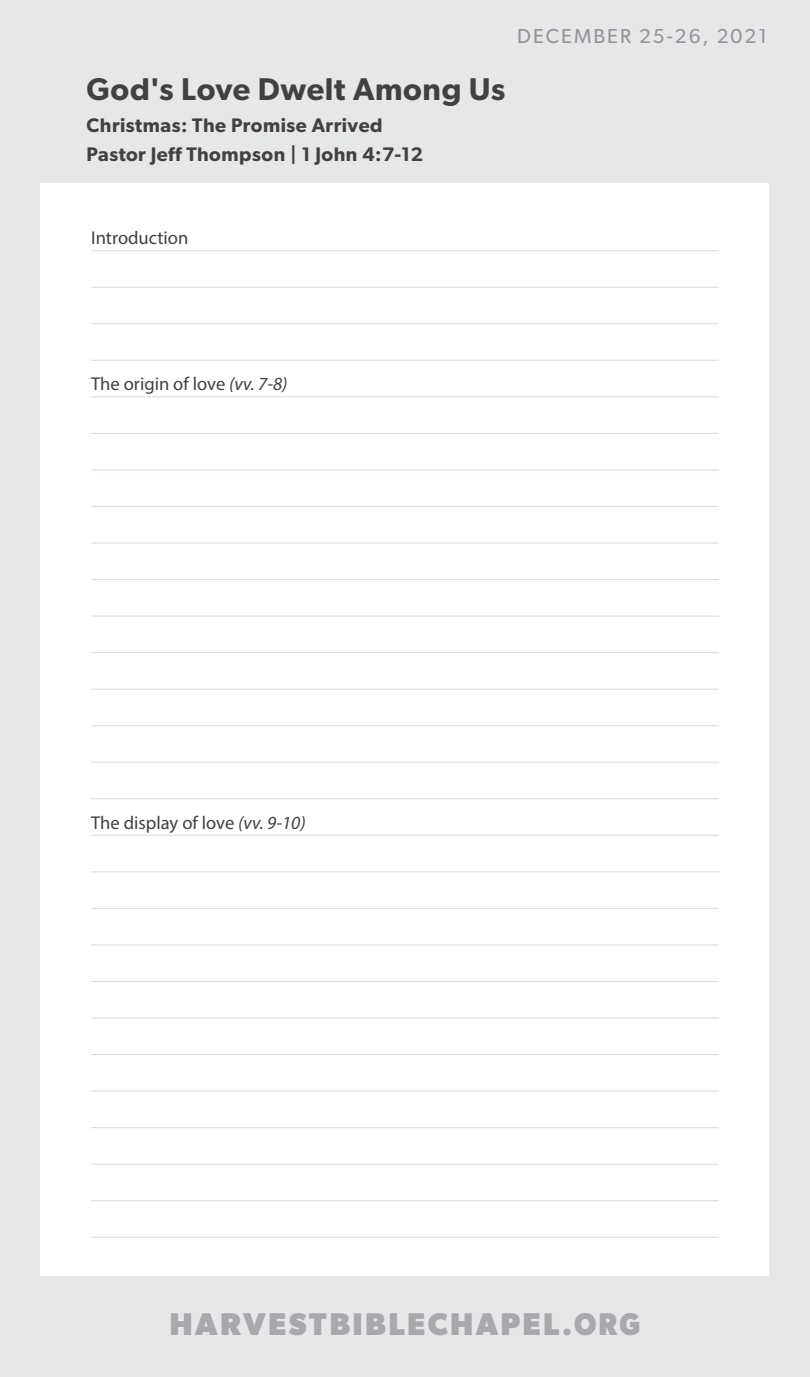
<style>
.page{position:relative;width:810px;height:1377px;background:#e6e7e8}
.page>*{position:absolute;margin:0;border:0;box-sizing:border-box;transform-origin:0 0}
.t1{font:700 31.5px "Gibson";letter-spacing:.075em;color:#a7a9ac}
.t2{font:600 31.5px "Gibson";letter-spacing:.02em;color:#414042}
.t3{font:20.25px "Gibson";letter-spacing:.1em;color:#939598}
.t4{font:600 19.8px/29.2px "Gibson";letter-spacing:.025em;color:#414042}
.t5{font:18.45px "Myriad Pro";color:#414042}
.s1{font-style:italic}
</style>
<div class="page">
<div style="left:40px;top:183px;width:730px;height:1093px;background:#fff"></div>
<hr style="left:91px;top:250px;width:628px;height:1px;background:#dcddde">
<hr style="left:91px;top:287px;width:628px;height:1px;background:#dcddde">
<hr style="left:91px;top:323px;width:628px;height:1px;background:#dcddde">
<hr style="left:91px;top:360px;width:628px;height:1px;background:#dcddde">
<hr style="left:91px;top:396px;width:628px;height:1px;background:#dcddde">
<hr style="left:91px;top:433px;width:628px;height:1px;background:#dcddde">
<hr style="left:91px;top:469px;width:628px;height:1px;background:#dcddde">
<hr style="left:91px;top:506px;width:628px;height:1px;background:#dcddde">
<hr style="left:91px;top:542px;width:628px;height:2px;background:#dcddde">
<hr style="left:91px;top:579px;width:628px;height:1px;background:#dcddde">
<hr style="left:91px;top:616px;width:628px;height:1px;background:#dcddde">
<hr style="left:91px;top:652px;width:628px;height:1px;background:#dcddde">
<hr style="left:91px;top:689px;width:628px;height:1px;background:#dcddde">
<hr style="left:91px;top:725px;width:628px;height:1px;background:#dcddde">
<hr style="left:91px;top:762px;width:628px;height:1px;background:#dcddde">
<hr style="left:91px;top:798px;width:628px;height:1px;background:#dcddde">
<hr style="left:91px;top:1127px;width:628px;height:1px;background:#dcddde">
<hr style="left:91px;top:835px;width:628px;height:1px;background:#dcddde">
<hr style="left:91px;top:1164px;width:628px;height:1px;background:#dcddde">
<hr style="left:91px;top:871px;width:628px;height:1px;background:#dcddde">
<hr style="left:91px;top:1200px;width:628px;height:1px;background:#dcddde">
<hr style="left:91px;top:908px;width:628px;height:1px;background:#dcddde">
<hr style="left:91px;top:1237px;width:628px;height:1px;background:#dcddde">
<hr style="left:91px;top:944px;width:628px;height:2px;background:#dcddde">
<hr style="left:91px;top:981px;width:628px;height:1px;background:#dcddde">
<hr style="left:91px;top:1054px;width:628px;height:1px;background:#dcddde">
<hr style="left:91px;top:1091px;width:628px;height:1px;background:#dcddde">
<hr style="left:91px;top:1017px;width:628px;height:2px;background:#dcddde">
<h1 class="t2" style="left:86px;top:71px;width:420px">God's Love Dwelt Among Us</h1>
<p class="t4" style="left:87px;top:110px;width:338px">Christmas: The Promise Arrived<br>Pastor Jeff Thompson | 1 John 4:7-12</p>
<p class="t3" style="left:517px;top:24px;width:252px">DECEMBER 25-26, 2021</p>
<p class="t5" style="left:91px;top:226px;width:99px">Introduction</p>
<p class="t5" style="left:91px;top:373px;width:198px">The origin of love <span class="s1">(vv. 7-8)</span></p>
<p class="t5" style="left:91px;top:811px;width:216px">The display of love <span class="s1">(vv. 9-10)</span></p>
<h1 class="t1" style="left:170px;top:1306px;width:472px">HARVESTBIBLECHAPEL.ORG</h1>
</div>
